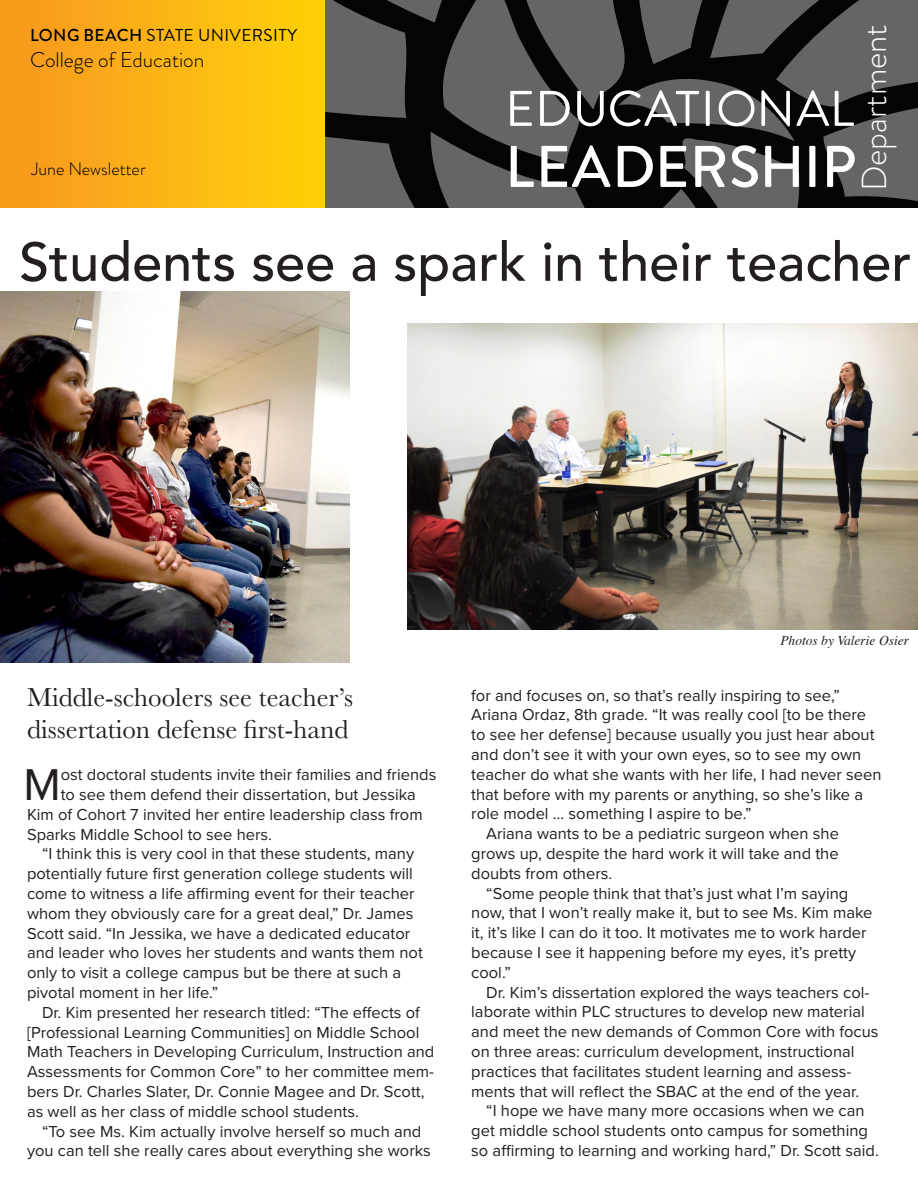
<style>
.page{position:relative;width:918px;height:1188px;background:#fff}
.page>*{position:absolute;margin:0;border:0;box-sizing:border-box;transform-origin:0 0}
.t1{font:500 54px "Avenir";color:#231f20}
.t2{font:46.2px "Proxima Nova";color:#231f20}
.t3{font:300 34.65px "Brandon Grotesque";color:#fff}
.t4{font:27px/32.4px "Baskerville";color:#231f20}
.t5{font:300 21.3px "Brandon Grotesque";color:#000}
.t6{font:300 18px "Brandon Grotesque";color:#000}
.t7{font:17.25px "Brandon Grotesque";letter-spacing:.02em;color:#000}
.t8{font:16.5px/19.8px "Proxima Nova";color:#231f20}
.t9{font:italic 13.5px "Times";color:#231f20}
.s1{font-weight:500}
</style>
<div class="page">
<div style="left:0;top:0;width:325px;height:208px;background:linear-gradient(to right,#f79720,#ffd209)"></div>
<svg style="left:308px;top:0;width:610px;height:208px;background:#515049"></svg>
<img style="left:0;top:292px;width:349px;height:370px">
<img style="left:407px;top:323px;width:511px;height:306px">
<p class="t7" style="left:30px;top:24px;width:269px"><span class="s1">LONG BEACH</span> STATE UNIVERSITY</p>
<p class="t5" style="left:30px;top:45px;width:176px">College of Education</p>
<p class="t6" style="left:31px;top:156px;width:116px">June Newsletter</p>
<p class="t3" style="left:851px;top:191px;width:168px;rotate:-90deg">Department</p>
<p class="t1" style="left:19px;top:215px;width:894px">Students see a spark in their teacher</p>
<p class="t4" style="left:27px;top:681px;width:328px">Middle-schoolers see teacher’s dissertation defense first-hand</p>
<p class="t2" style="left:23px;top:757px;width:39px">M</p>
<p class="t8" style="left:61px;top:765px;width:377px">ost doctoral students invite their families and friends</p>
<p class="t8" style="left:61px;top:785px;width:357px">to see them defend their dissertation, but Jessika</p>
<p class="t8" style="left:27px;top:805px;width:397px">Kim of Cohort 7 invited her entire leadership class from</p>
<p class="t8" style="left:27px;top:824px;width:247px">Sparks Middle School to see hers.</p>
<p class="t8" style="left:27px;top:844px;width:397px;text-indent:15px">“I think this is very cool in that these students, many potentially future first generation college students will come to witness a life affirming event for their teacher whom they obviously care for a great deal,” Dr. James Scott said. “In Jessika, we have a dedicated educator and leader who loves her students and wants them not only to visit a college campus but be there at such a pivotal moment in her life.”</p>
<p class="t8" style="left:27px;top:1003px;width:409px;text-indent:15px">Dr. Kim presented her research titled: “The effects of [Professional Learning Communities] on Middle School Math Teachers in Developing Curriculum, Instruction and Assessments for Common Core” to her committee mem&shy;bers Dr. Charles Slater, Dr. Connie Magee and Dr. Scott, as well as her class of middle school students.</p>
<p class="t8" style="left:27px;top:1121px;width:405px;text-align:center">“To see Ms. Kim actually involve herself so much and you can tell she really cares about everything she works</p>
<p class="t9" style="left:780px;top:628px;width:130px">Photos by Valerie Osier</p>
<p class="t8" style="left:471px;top:686px;width:412px">for and focuses on, so that’s really inspiring to see,” Ariana Ordaz, 8th grade. “It was really cool [to be there to see her defense] because usually you just hear about and don’t see it with your own eyes, so to see my own teacher do what she wants with her life, I had never seen that before with my parents or anything, so she’s like a role model … something I aspire to be.”</p>
<p class="t8" style="left:471px;top:824px;width:369px;text-align:justify;text-indent:15px">Ariana wants to be a pediatric surgeon when she grows up, despite the hard work it will take and the doubts from others.</p>
<p class="t8" style="left:471px;top:884px;width:403px;text-indent:15px">“Some people think that that’s just what I’m saying now, that I won’t really make it, but to see Ms. Kim make it, it’s like I can do it too. It motivates me to work harder because I see it happening before my eyes, it’s pretty cool.”</p>
<p class="t8" style="left:471px;top:983px;width:409px;text-indent:15px">Dr. Kim’s dissertation explored the ways teachers col&shy;laborate within PLC structures to develop new material and meet the new demands of Common Core with focus on three areas: curriculum development, instructional practices that facilitates student learning and assess&shy;ments that will reflect the SBAC at the end of the year.</p>
<p class="t8" style="left:471px;top:1101px;width:409px;text-indent:15px">“I hope we have many more occasions when we can get middle school students onto campus for something so affirming to learning and working hard,” Dr. Scott said.</p>
</div>
